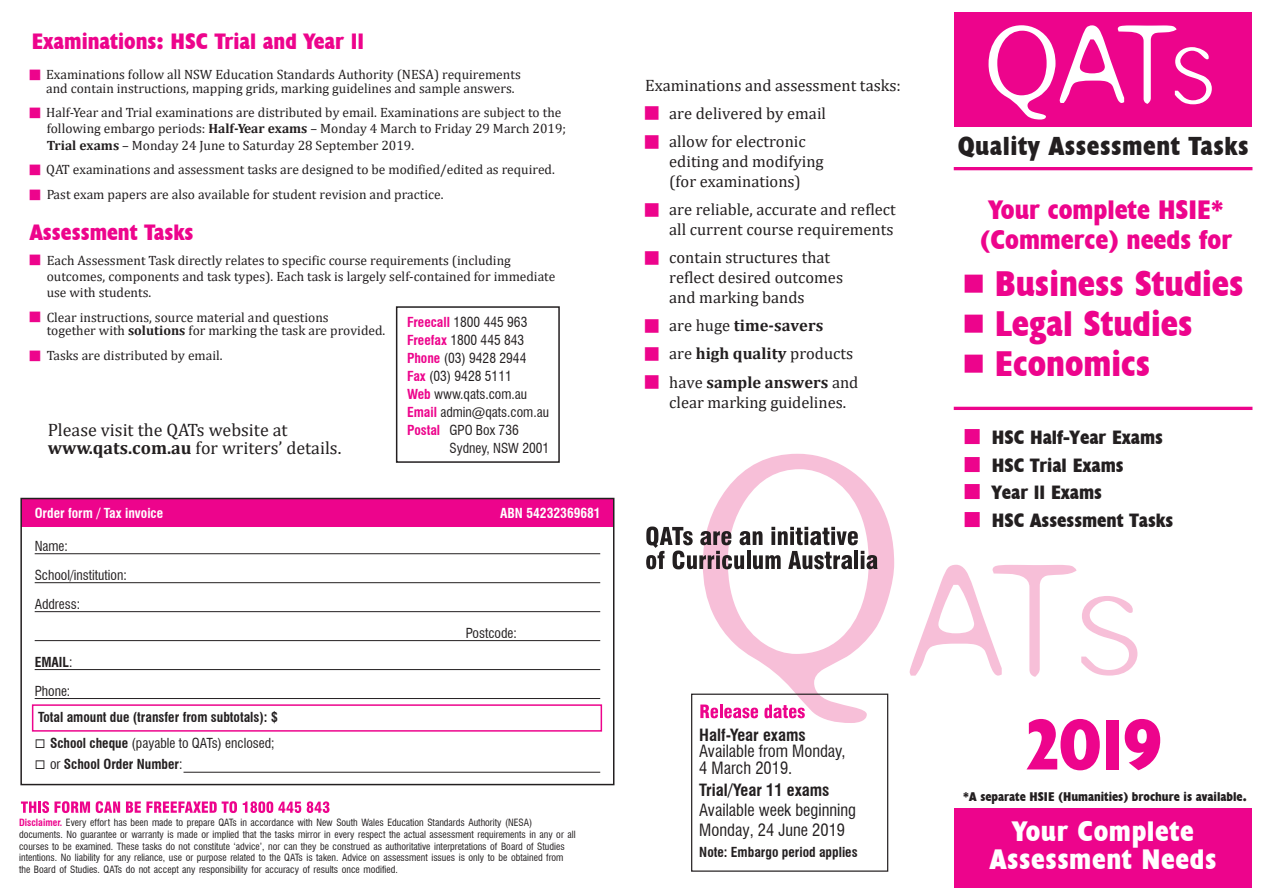
<style>
.page{position:relative;width:1263px;height:893px;background:#fff}
.page>*{position:absolute;margin:0;border:0;box-sizing:border-box;transform-origin:0 0}
.t1{font:700 condensed 72.75px "Humanist 521 BT Xtra";color:#ed048c}
.t2{font:700 condensed 36px/40.3px "Humanist 521 BT Xtra";color:#ed048c}
.t3{font:700 condensed 28.5px/28.5px "Humanist 521 BT Xtra";letter-spacing:.02em;color:#fff;text-align:center}
.t4{font:700 condensed 27px/30px "Humanist 521 BT Xtra";color:#ed048c;text-align:center}
.t5{font:700 condensed 26.4px "Humanist 521 BT Xtra";letter-spacing:.02em;color:#231f20}
.t6{font:700 condensed 22.5px "Humanist 521 BT Xtra";color:#ed048c}
.t7{font:700 condensed 19.5px/27.5px "Humanist 521 BT Xtra";color:#231f20}
.t8{font:18px/18px "Cambria";color:#231f20}
.t9{font:16.5px/19.8px "Cambria";color:#231f20}
.t10{font:condensed 16.5px/16.5px "Swiss 721 BT";color:#231f20}
.t11{font:700 16.5px/28.3px "Cambria";color:#231f20}
.t12{font:700 condensed 16.5px "Swiss 721 BT";color:#231f20}
.t13{font:13.5px/16.2px "Cambria";color:#231f20}
.t14{font:condensed 13.5px/18px "Swiss 721 BT";color:#231f20}
.t15{font:700 condensed 13.5px/26px "Swiss 721 BT";color:#231f20;text-align:right}
.t16{font:700 condensed 13.5px "Swiss 721 BT";color:#fff}
.t17{font:700 condensed 12.75px "Humanist 521 BT Xtra";color:#231f20}
.t18{font:condensed 9.75px/11.7px "Swiss 721 BT";color:#231f20}
.s1{font-weight:700}
.s2{font-weight:700;color:#ed048c}
.s3{font-weight:400}
</style>
<div class="page">
<svg style="left:703px;top:454px;width:191px;height:269px"></svg>
<svg style="left:910px;top:565px;width:227px;height:112px"></svg>
<div style="left:21px;top:499px;width:592px;height:27px;background:#ed048c"></div>
<div style="left:32px;top:704px;width:570px;height:28px;border:2px solid #ed048c"></div>
<div style="left:20px;top:498px;width:594px;height:287px;border:2px solid #231f20"></div>
<svg style="left:21px;top:801px;width:69px;height:12px"></svg>
<svg style="left:96px;top:801px;width:24px;height:12px"></svg>
<svg style="left:126px;top:801px;width:111px;height:12px"></svg>
<svg style="left:243px;top:801px;width:58px;height:12px"></svg>
<svg style="left:307px;top:801px;width:22px;height:12px"></svg>
<hr style="left:183px;top:772px;width:417px;height:1px;background:#231f20">
<hr style="left:35px;top:698px;width:565px;height:1px;background:#231f20">
<hr style="left:35px;top:669px;width:565px;height:1px;background:#231f20">
<hr style="left:35px;top:640px;width:565px;height:1px;background:#231f20">
<hr style="left:35px;top:611px;width:565px;height:1px;background:#231f20">
<hr style="left:35px;top:582px;width:565px;height:1px;background:#231f20">
<hr style="left:35px;top:553px;width:565px;height:1px;background:#231f20">
<div style="left:396px;top:306px;width:164px;height:157px;border:2px solid #231f20"></div>
<hr style="left:954px;top:407px;width:298px;height:3px;background:#ed048c">
<hr style="left:954px;top:167px;width:298px;height:3px;background:#ed048c">
<div style="left:954px;top:12px;width:298px;height:115px;background:#ed048c"></div>
<svg style="left:988px;top:25px;width:224px;height:95px"></svg>
<div style="left:954px;top:808px;width:297px;height:80px;background:#ed048c"></div>
<svg style="left:646px;top:526px;width:231px;height:43px"></svg>
<svg style="left:700px;top:704px;width:18px;height:14px"></svg>
<hr style="left:720px;top:704px;width:3px;height:14px;background:#ed048c">
<svg style="left:724px;top:708px;width:34px;height:10px"></svg>
<svg style="left:764px;top:704px;width:41px;height:14px"></svg>
<div style="left:691px;top:694px;width:197px;height:178px;border:1px solid #231f20"></div>
<h3 class="t6" style="left:32px;top:32px;width:334px">Examinations: HSC Trial and Year 11</h3>
<p class="t13" style="left:46px;top:69px;width:476px;line-height:13.5px">Examinations follow all NSW Education Standards Authority (NESA) requirements and contain instructions, mapping grids, marking guidelines and sample answers.</p>
<p class="t13" style="left:46px;top:105px;width:521px">Half-Year and Trial examinations are distributed by email. Examinations are subject to the following embargo periods: <span class="s1">Half-Year exams</span> – Monday 4 March to Friday 29 March 2019;<br><span class="s1">Trial exams</span> – Monday 24 June to Saturday 28 September 2019.</p>
<p class="t13" style="left:46px;top:158px;width:510px;line-height:24.8px">QAT examinations and assessment tasks are designed to be modified/edited as required.<br>Past exam papers are also available for student revision and practice.</p>
<h3 class="t6" style="left:30px;top:223px;width:165px">Assessment Tasks</h3>
<p class="t13" style="left:47px;top:253px;width:510px">Each Assessment Task directly relates to specific course requirements (including outcomes, components and task types). Each task is largely self-contained for immediate use with students.</p>
<p class="t13" style="left:47px;top:311px;width:340px;line-height:13.5px">Clear instructions, source material and questions<br>together with <span class="s1">solutions</span> for marking the task are provided.</p>
<p class="t13" style="left:47px;top:348px;width:177px">Tasks are distributed by email.</p>
<p class="t14" style="left:407px;top:314px;width:144px"><span class="s2">Freecall</span> 1800 445 963<br><span class="s2">Freefax</span> 1800 445 843<br><span class="s2">Phone</span> (03) 9428 2944<br><span class="s2">Fax</span> (03) 9428 5111<br><span class="s2">Web</span> www.qats.com.au<br><span class="s2">Email</span> admin@qats.com.au<br><span class="s2">Postal</span> GPO Box 736</p>
<p class="t14" style="left:450px;top:440px;width:101px">Sydney, NSW 2001</p>
<h3 class="t8" style="left:48px;top:422px;width:295px">Please visit the QATs website at <span class="s1">www.qats.com.au</span> for writers’ details.</h3>
<p class="t16" style="left:35px;top:508px;width:130px">Order form / Tax invoice</p>
<p class="t16" style="left:500px;top:508px;width:102px">ABN 54232369681</p>
<p class="t14" style="left:35px;top:533px;width:94px;line-height:29px">Name:<br>School/institution:<br>Address:</p>
<p class="t14" style="left:466px;top:626px;width:53px">Postcode:</p>
<p class="t14" style="left:35px;top:649px;width:39px;line-height:29px"><span class="s1">EMAIL</span>:<br>Phone:</p>
<p class="t15" style="left:38px;top:706px;width:241px">Total amount due (transfer from subtotals): $<br>School cheque <span class="s3">(payable to QATs) enclosed;</span></p>
<p class="t15" style="left:50px;top:752px;width:134px"><span class="s3">or</span> School Order Number<span class="s3">:</span></p>
<p class="t18" style="left:19px;top:818px;width:558px"><span class="s2">Disclaimer.</span> Every effort has been made to prepare QATs in accordance with New South Wales Education Standards Authority (NESA) documents. No guarantee or warranty is made or implied that the tasks mirror in every respect the actual assessment requirements in any or all courses to be examined. These tasks do not constitute ‘advice’, nor can they be construed as authoritative interpretations of Board of Studies intentions. No liability for any reliance, use or purpose related to the QATs is taken. Advice on assessment issues is only to be obtained from the Board of Studies. QATs do not accept any responsibility for accuracy of results once modified.</p>
<p class="t9" style="left:669px;top:72px;width:233px;line-height:28.3px;text-indent:-24px">Examinations and assessment tasks: are delivered by email<br>allow for electronic</p>
<p class="t9" style="left:669px;top:152px;width:156px">editing and modifying (for examinations)</p>
<p class="t9" style="left:669px;top:201px;width:228px">are reliable, accurate and reflect all current course requirements</p>
<p class="t9" style="left:669px;top:249px;width:175px">contain structures that reflect desired outcomes and marking bands</p>
<p class="t11" style="left:669px;top:312px;width:191px"><span class="s3">are huge</span> time-savers<br><span class="s3">are</span> high quality <span class="s3">products have</span> sample answers <span class="s3">and</span></p>
<p class="t9" style="left:669px;top:393px;width:178px">clear marking guidelines.</p>
<p class="t12" style="left:699px;top:728px;width:108px">Half-Year exams</p>
<p class="t10" style="left:699px;top:744px;width:148px">Available from Monday,<br>4 March 2019.</p>
<p class="t12" style="left:699px;top:783px;width:132px">Trial/Year 11 exams</p>
<p class="t10" style="left:699px;top:802px;width:158px;line-height:19.8px">Available week beginning<br>Monday, 24 June 2019</p>
<p class="t15" style="left:699px;top:840px;width:160px">Note: Embargo period applies</p>
<h3 class="t5" style="left:958px;top:135px;width:292px">Quality Assessment Tasks</h3>
<h3 class="t4" style="left:980px;top:197px;width:253px">Your complete HSIE* (Commerce) needs for</h3>
<h2 class="t2" style="left:995px;top:266px;width:250px">Business Studies<br>Legal Studies<br>Economics</h2>
<h3 class="t7" style="left:992px;top:426px;width:183px">HSC Half-Year Exams<br>HSC Trial Exams<br>Year 11 Exams<br>HSC Assessment Tasks</h3>
<h1 class="t1" style="left:1027px;top:714px;width:137px">2019</h1>
<p class="t17" style="left:963px;top:791px;width:285px">*A separate HSIE (Humanities) brochure is available.</p>
<h3 class="t3" style="left:990px;top:819px;width:228px">Your Complete<br>Assessment Needs</h3>
</div>
